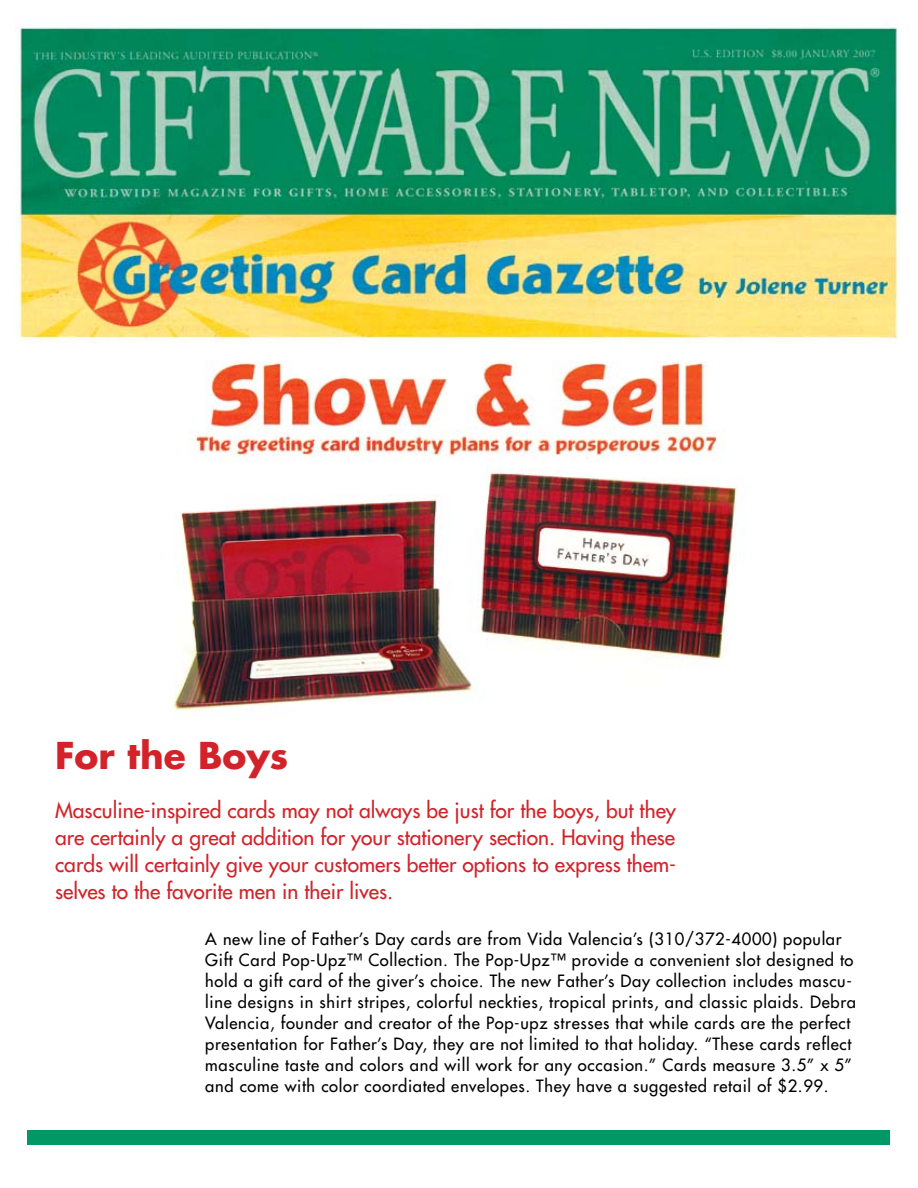
<style>
.page{position:relative;width:918px;height:1188px;background:#fff}
.page>*{position:absolute;margin:0;border:0;box-sizing:border-box;transform-origin:0 0}
.t1{font:700 36px "Futura";color:#d2232a}
.t2{font:21px/27px "Futura";color:#d2232a;text-align:justify}
.t3{font:16.5px/21px "Futura";letter-spacing:.04em;color:#000}
</style>
<div class="page">
<img style="left:17px;top:26px;width:881px;height:436px">
<div style="left:28px;top:1130px;width:862px;height:15px;background:#096"></div>
<img style="left:173px;top:469px;width:565px;height:243px">
<h1 class="t1" style="left:55px;top:730px;width:235px">For the Boys</h1>
<p class="t2" style="left:55px;top:797px;width:623px">Masculine-inspired cards may not always be just for the boys, but they are certainly a great addition for your stationery section. Having these cards will certainly give your customers better options to express them&shy;selves to the favorite men in their lives.</p>
<p class="t3" style="left:205px;top:929px;width:652px">A new line of Father’s Day cards are from Vida Valencia’s (310/372-4000) popular Gift Card Pop-Upz™ Collection. The Pop-Upz™ provide a convenient slot designed to hold a gift card of the giver’s choice. The new Father’s Day collection includes mascu&shy;line designs in shirt stripes, colorful neckties, tropical prints, and classic plaids. Debra Valencia, founder and creator of the Pop-upz stresses that while cards are the perfect presentation for Father’s Day, they are not limited to that holiday. “These cards reflect masculine taste and colors and will work for any occasion.” Cards measure 3.5” x 5” and come with color coordiated envelopes. They have a suggested retail of $2.99.</p>
</div>
